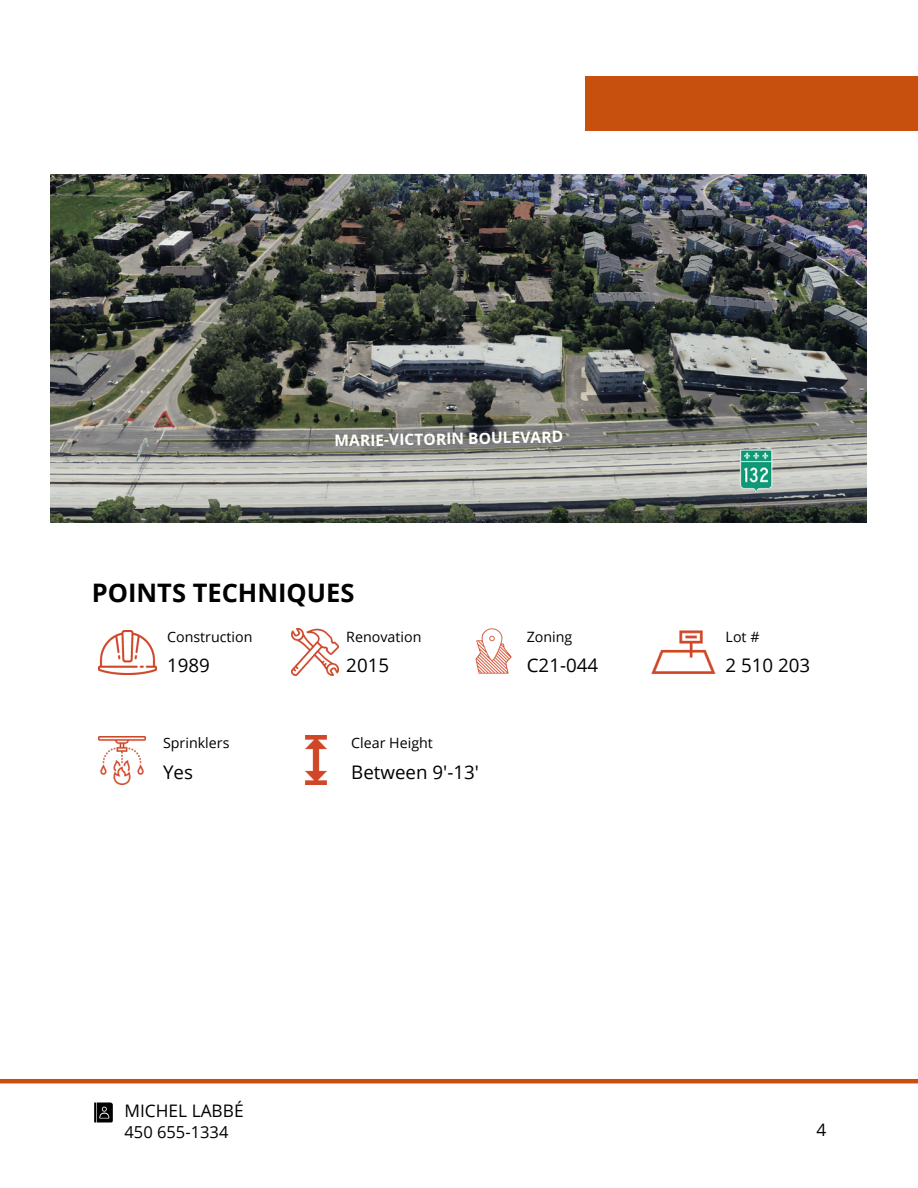
<style>
.page{position:relative;width:918px;height:1188px;background:#fff}
.page>*{position:absolute;margin:0;border:0;box-sizing:border-box;transform-origin:0 0}
.t1{font:700 25.5px "Open Sans";color:#000}
.t2{font:18.75px "Open Sans";color:#000}
.t3{font:17.25px "Open Sans";color:#000}
.t4{font:16.5px "Open Sans";color:#000}
.t5{font:700 15.6px "Open Sans";color:#fff}
.t6{font:14.25px "Open Sans";color:#000}
</style>
<div class="page">
<hr style="left:0;top:1079px;width:918px;height:4px;background:#c8500e">
<div style="left:585px;top:76px;width:333px;height:55px;background:#c8500e"></div>
<img style="left:98px;top:737px;width:47px;height:47px">
<img style="left:94px;top:1102px;width:19px;height:21px">
<img style="left:51px;top:175px;width:816px;height:348px">
<img style="left:305px;top:735px;width:22px;height:50px">
<img style="left:475px;top:629px;width:37px;height:45px">
<img style="left:651px;top:630px;width:65px;height:44px">
<img style="left:291px;top:628px;width:48px;height:47px">
<img style="left:98px;top:630px;width:59px;height:44px">
<img style="left:734px;top:450px;width:42px;height:42px">
<h5 class="t5" style="left:334px;top:430px;width:230px;rotate:-1deg">MARIE-VICTORIN BOULEVARD</h5>
<p class="t1" style="left:92px;top:575px;width:264px">POINTS TECHNIQUES</p>
<p class="t6" style="left:167px;top:626px;width:87px">Construction</p>
<h3 class="t2" style="left:167px;top:652px;width:44px">1989</h3>
<p class="t6" style="left:163px;top:733px;width:68px">Sprinklers</p>
<h3 class="t2" style="left:163px;top:759px;width:31px">Yes</h3>
<p class="t6" style="left:346px;top:626px;width:77px">Renovation</p>
<h3 class="t2" style="left:346px;top:652px;width:44px">2015</h3>
<h3 class="t6" style="left:351px;top:733px;width:83px">Clear Height</h3>
<p class="t2" style="left:351px;top:759px;width:129px">Between 9'-13'</p>
<p class="t6" style="left:527px;top:626px;width:47px">Zoning</p>
<p class="t2" style="left:527px;top:652px;width:73px">C21-044</p>
<h2 class="t6" style="left:726px;top:626px;width:35px">Lot #</h2>
<p class="t2" style="left:726px;top:652px;width:86px">2 510 203</p>
<p class="t3" style="left:125px;top:1099px;width:121px">MICHEL LABBÉ</p>
<h2 class="t4" style="left:125px;top:1120px;width:105px">450 655-1334</h2>
<p class="t3" style="left:816px;top:1118px;width:11px">4</p>
</div>
